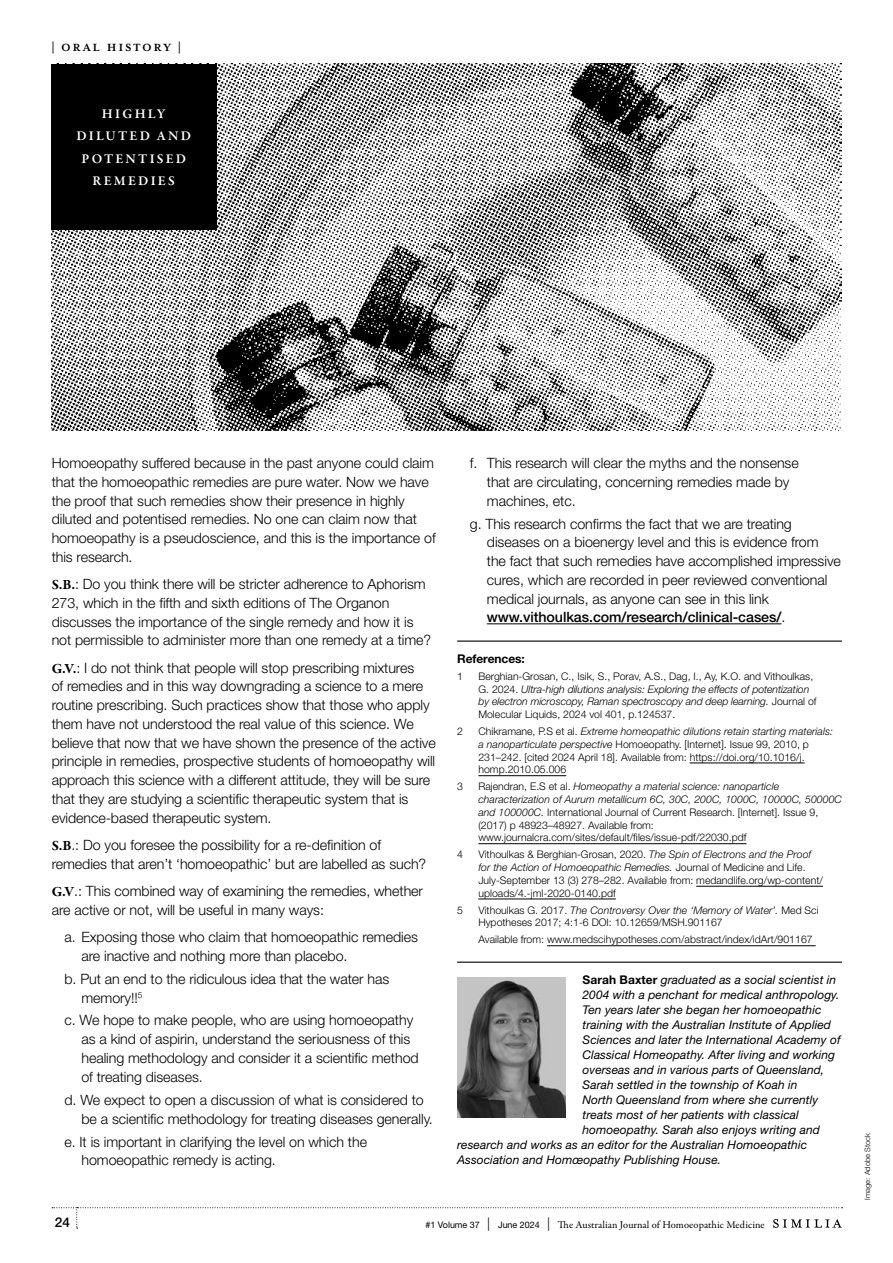
<style>
.page{position:relative;width:893px;height:1263px;background:#fff}
.page>*{position:absolute;margin:0;border:0;box-sizing:border-box;transform-origin:0 0}
.t1{font:300 14.25px/18.8px "Helvetica Neue LT Std";letter-spacing:-.005em;color:#000}
.t2{font:600 13.5px/22.5px "Garamond Premr Pro";letter-spacing:.165em;color:#fff;text-align:center}
.t3{font:500 13.5px "Helvetica Neue LT Std";color:#000}
.t4{font:italic 12px "Helvetica Neue LT Std";letter-spacing:.005em;color:#000}
.t5{font:700 12px "Mrs Eaves XL Serif OT";letter-spacing:.19em;color:#000}
.t6{font:700 12px "Helvetica Neue LT Std";letter-spacing:-.005em;color:#000}
.t7{font:300 10.5px/12.8px "Helvetica Neue LT Std";color:#000}
.t8{font:10.5px "Garamond Premr Pro";letter-spacing:.01em;color:#000}
.t9{font:300 7.5px "Helvetica Neue LT Std";letter-spacing:.005em;color:#000}
.s1{font-family:"Helvetica Neue LT Std";font-weight:400}
.s2{font-family:"Garamond Premr Pro";font-weight:700}
.s3{font-weight:500}
.s4{font-style:italic}
.s5{font-weight:700;font-style:normal}
.s6{font-family:"Helvetica Neue LT Std";font-size:9px}
.s7{font-family:"Helvetica Neue LT Std";font-weight:300;font-size:13.5px}
</style>
<div class="page">
<svg style="left:52px;top:1207px;width:791px;height:21px"></svg>
<hr style="left:487px;top:623px;width:294px;height:1px;background:#000">
<hr style="left:457px;top:640px;width:385px;height:2px;background:#000">
<hr style="left:690px;top:763px;width:115px;height:1px;background:#000">
<hr style="left:478px;top:775px;width:88px;height:1px;background:#000">
<hr style="left:478px;top:843px;width:269px;height:1px;background:#000">
<hr style="left:696px;top:886px;width:127px;height:1px;background:#000">
<hr style="left:478px;top:899px;width:138px;height:1px;background:#000">
<hr style="left:547px;top:945px;width:269px;height:1px;background:#000">
<hr style="left:457px;top:961px;width:385px;height:2px;background:#000">
<img style="left:457px;top:977px;width:109px;height:140px">
<img style="left:52px;top:64px;width:790px;height:367px">
<div style="left:51px;top:64px;width:165px;height:165px;background:#000"></div>
<p class="t5" style="left:52px;top:41px;width:131px"><span class="s1">|</span> ORAL HISTORY <span class="s1">|</span></p>
<p class="t2" style="left:76px;top:102px;width:116px">HIGHLY<br>DILUTED AND<br>POTENTISED<br>REMEDIES</p>
<p class="t1" style="left:52px;top:453px;width:385px">Homoeopathy suffered because in the past anyone could claim that the homoeopathic remedies are pure water. Now we have the proof that such remedies show their presence in highly diluted and potentised remedies. No one can claim now that homoeopathy is a pseudoscience, and this is the importance of this research.</p>
<p class="t1" style="left:52px;top:574px;width:381px"><span class="s2">S.B.</span>: Do you think there will be stricter adherence to Aphorism 273, which in the fifth and sixth editions of The Organon discusses the importance of the single remedy and how it is not permissible to administer more than one remedy at a time?</p>
<p class="t1" style="left:52px;top:658px;width:386px"><span class="s2">G.V.</span>: I do not think that people will stop prescribing mixtures<br>of remedies and in this way downgrading a science to a mere routine prescribing. Such practices show that those who apply them have not understood the real value of this science. We believe that now that we have shown the presence of the active principle in remedies, prospective students of homoeopathy will approach this science with a different attitude, they will be sure that they are studying a scientific therapeutic system that is evidence-based therapeutic system.</p>
<p class="t1" style="left:52px;top:835px;width:376px"><span class="s2">S.B</span>.: Do you foresee the possibility for a re-definition of remedies that aren’t ‘homoeopathic’ but are labelled as such?</p>
<p class="t1" style="left:52px;top:881px;width:373px"><span class="s2">G.V</span>.: This combined way of examining the remedies, whether are active or not, will be useful in many ways:</p>
<p class="t1" style="left:81px;top:927px;width:338px;text-indent:-17px">a. Exposing those who claim that homoeopathic remedies are inactive and nothing more than placebo.</p>
<p class="t1" style="left:81px;top:969px;width:309px;text-indent:-17px">b. Put an end to the ridiculous idea that the water has memory!!<sup>5</sup></p>
<p class="t1" style="left:81px;top:1011px;width:339px;text-indent:-17px">c. We hope to make people, who are using homoeopathy as a kind of aspirin, understand the seriousness of this healing methodology and consider it a scientific method of treating diseases.</p>
<p class="t1" style="left:81px;top:1090px;width:353px;text-indent:-17px">d. We expect to open a discussion of what is considered to be a scientific methodology for treating diseases generally.</p>
<p class="t1" style="left:81px;top:1132px;width:287px;text-indent:-17px">e. It is important in clarifying the level on which the homoeopathic remedy is acting.</p>
<p class="t1" style="left:487px;top:453px;width:313px;text-indent:-17px">f. This research will clear the myths and the nonsense that are circulating, concerning remedies made by machines, etc.</p>
<p class="t1" style="left:487px;top:514px;width:355px;text-indent:-17px">g. This research confirms the fact that we are treating diseases on a bioenergy level and this is evidence from the fact that such remedies have accomplished impressive cures, which are recorded in peer reviewed conventional medical journals, as anyone can see in this link <span class="s3">www.vithoulkas.com/research/clinical-cases/</span>.</p>
<p class="t6" style="left:457px;top:651px;width:69px">References:</p>
<p class="t7" style="left:457px;top:670px;width:7px">1</p>
<p class="t7" style="left:478px;top:670px;width:340px">Berghian-Grosan, C., Isik, S., Porav, A.S., Dag, I., Ay, K.O. and Vithoulkas, G. 2024. <span class="s4">Ultra-high dilutions analysis: Exploring the effects of potentization by electron microscopy, Raman spectroscopy and deep learning.</span> Journal of Molecular Liquids, 2024 vol 401, p.124537.</p>
<p class="t7" style="left:457px;top:725px;width:7px">2</p>
<p class="t7" style="left:478px;top:725px;width:356px">Chikramane, P.S et al. <span class="s4">Extreme homeopathic dilutions retain starting materials: a nanoparticulate perspective</span> Homoeopathy. [Internet]. Issue 99, 2010, p 231–242. [cited 2024 April 18]. Available from: https://doi.org/10.1016/j. homp.2010.05.006</p>
<p class="t7" style="left:457px;top:780px;width:7px">3</p>
<p class="t7" style="left:478px;top:780px;width:365px">Rajendran, E.S et al. <span class="s4">Homeopathy a material science: nanoparticle characterization of Aurum metallicum 6C, 30C, 200C, 1000C, 10000C, 50000C and 100000C.</span> International Journal of Current Research. [Internet]. Issue 9, (2017) p 48923–48927. Available from: www.journalcra.com/sites/default/files/issue-pdf/22030.pdf</p>
<p class="t7" style="left:457px;top:848px;width:7px">4</p>
<p class="t7" style="left:478px;top:848px;width:346px">Vithoulkas &amp; Berghian-Grosan, 2020. <span class="s4">The Spin of Electrons and the Proof for the Action of Homoeopathic Remedies.</span> Journal of Medicine and Life.<br>July-September 13 (3) 278–282. Available from: medandlife.org/wp-content/ uploads/4.-jml-2020-0140.pdf</p>
<p class="t7" style="left:457px;top:903px;width:7px">5</p>
<p class="t7" style="left:478px;top:903px;width:342px">Vithoulkas G. 2017. <span class="s4">The Controversy Over the ‘Memory of Water’.</span> Med Sci<br>Hypotheses 2017; 4:1-6 DOI: 10.12659/MSH.901167</p>
<p class="t7" style="left:478px;top:933px;width:336px">Available from: www.medscihypotheses.com/abstract/index/idArt/901167</p>
<p class="t4" style="left:583px;top:972px;width:255px"><span class="s5">Sarah Baxter</span> graduated as a social scientist in</p>
<p class="t4" style="left:583px;top:987px;width:258px">2004 with a penchant for medical anthropology.</p>
<p class="t4" style="left:583px;top:1002px;width:240px">Ten years later she began her homoeopathic</p>
<p class="t4" style="left:583px;top:1017px;width:250px">training with the Australian Institute of Applied</p>
<p class="t4" style="left:583px;top:1032px;width:259px">Sciences and later the International Academy of</p>
<p class="t4" style="left:583px;top:1047px;width:254px">Classical Homeopathy. After living and working</p>
<p class="t4" style="left:583px;top:1062px;width:243px">overseas and in various parts of Queensland,</p>
<p class="t4" style="left:583px;top:1077px;width:217px">Sarah settled in the township of Koah in</p>
<p class="t4" style="left:583px;top:1092px;width:237px">North Queensland from where she currently</p>
<p class="t4" style="left:583px;top:1107px;width:218px">treats most of her patients with classical</p>
<p class="t4" style="left:583px;top:1122px;width:239px">homoeopathy. Sarah also enjoys writing and</p>
<p class="t4" style="left:457px;top:1137px;width:352px">research and works as an editor for the Australian Homoeopathic</p>
<p class="t4" style="left:457px;top:1152px;width:266px">Association and Homœopathy Publishing House.</p>
<p class="t3" style="left:55px;top:1214px;width:17px">24</p>
<p class="t8" style="left:426px;top:1218px;width:341px"><span class="s6">#1 Volume 37</span> <span class="s7">|</span> <span class="s6">June 2024</span> <span class="s7">|</span> The Australian Journal of Homoeopathic Medicine</p>
<p class="t9" style="left:863px;top:1200px;width:68px;rotate:-90deg">Image: Adobe Stock</p>
</div>
